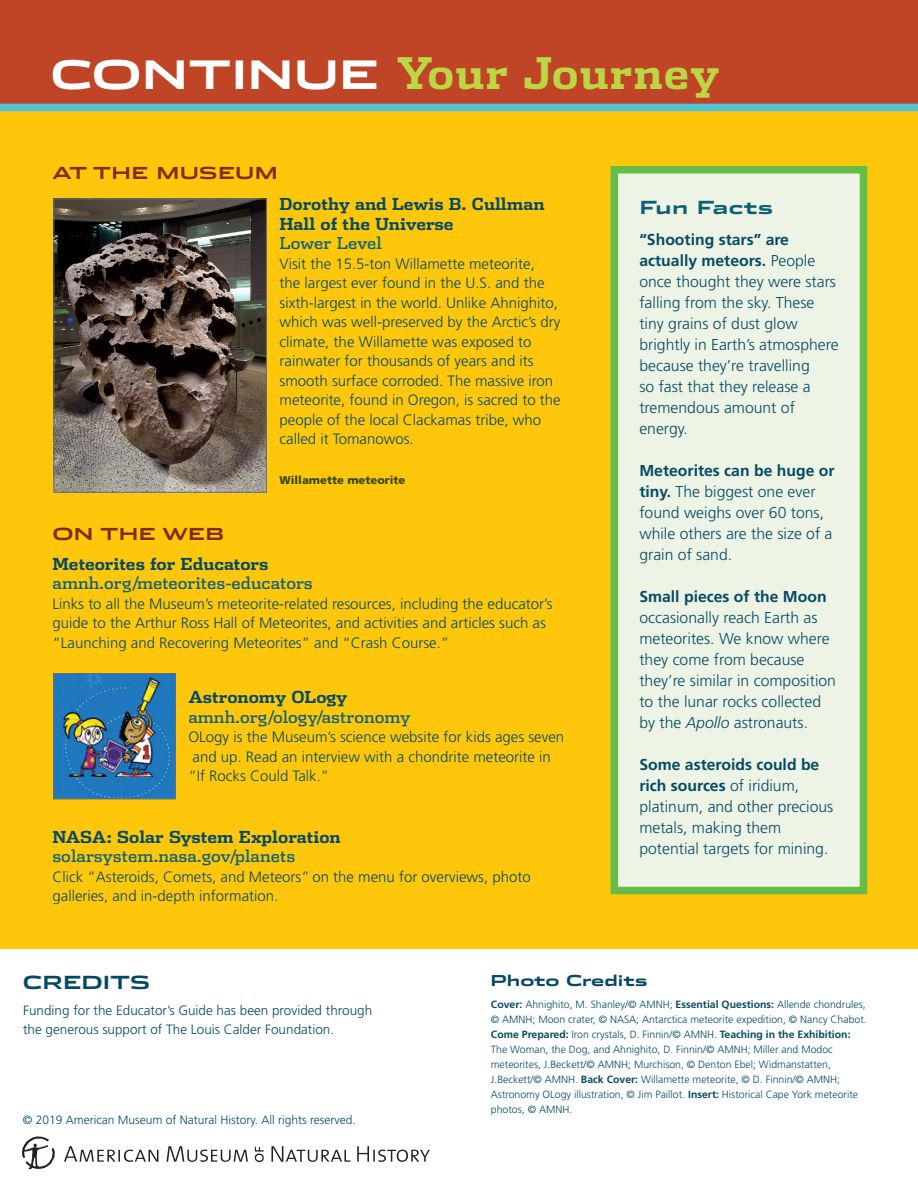
<style>
.page{position:relative;width:918px;height:1188px;background:#fff}
.page>*{position:absolute;margin:0;border:0;box-sizing:border-box;transform-origin:0 0}
.t1{font:700 43.5px "Dispatch";letter-spacing:.02em;color:#bcd646}
.t2{font:700 39px "Stainless Ext";color:#fff}
.t3{font:700 18px "Stainless Ext";letter-spacing:.02em;color:#0d6177}
.t4{font:700 18px "Stainless Ext";color:#054a65}
.t5{font:700 16.5px/19.5px "Dispatch";color:#054a65}
.t6{font:16.5px "Dispatch";color:#0d6177}
.t7{font:700 16.5px "Stainless Ext";letter-spacing:.02em;color:#7f2e17}
.t8{font:300 15.75px/21px "Frutiger";color:#054a65}
.t9{font:300 15px/19.5px "Frutiger";color:#054a65}
.t10{font:700 15px "Stainless Ext";color:#054a65}
.t11{font:300 13.5px/19.5px "Frutiger";color:#054a65}
.t12{font:300 12px "Frutiger";color:#054a65}
.t13{font:900 11.25px "Frutiger";color:#374900}
.t14{font:300 10.5px/15px "Frutiger";color:#054a65}
.s1{font-weight:700}
.s2{font-style:italic}
</style>
<div class="page">
<div style="left:0;top:101px;width:918px;height:847px;background:#fec70c"></div>
<div style="left:611px;top:166px;width:256px;height:728px;background:#edf4e5;border:8px solid #65bc46"></div>
<div style="left:0;top:0;width:918px;height:107px;background:#c04526"></div>
<div style="left:0;top:104px;width:918px;height:7px;background:#52c4d8"></div>
<svg style="left:22px;top:1136px;width:408px;height:33px"></svg>
<img style="left:55px;top:675px;width:119px;height:122px">
<div style="left:53px;top:673px;width:123px;height:126px;border:1px solid #6c6d70"></div>
<img style="left:56px;top:201px;width:209px;height:290px">
<div style="left:54px;top:199px;width:213px;height:294px;border:1px solid #6c6d70"></div>
<p class="t2" style="left:51px;top:50px;width:330px">CONTINUE</p>
<p class="t1" style="left:396px;top:43px;width:325px">Your Journey</p>
<p class="t7" style="left:52px;top:162px;width:227px">AT THE MUSEUM</p>
<p class="t5" style="left:280px;top:194px;width:267px">Dorothy and Lewis B. Cullman<br>Hall of the Universe</p>
<p class="t6" style="left:280px;top:232px;width:104px">Lower Level</p>
<p class="t9" style="left:280px;top:254px;width:283px">Visit the 15.5-ton Willamette meteorite,<br>the largest ever found in the U.S. and the sixth-largest in the world. Unlike Ahnighito, which was well-preserved by the Arctic’s dry climate, the Willamette was exposed to rainwater for thousands of years and its smooth surface corroded. The massive iron meteorite, found in Oregon, is sacred to the people of the local Clackamas tribe, who called it Tomanowos.</p>
<p class="t13" style="left:280px;top:473px;width:127px">Willamette meteorite</p>
<p class="t7" style="left:52px;top:523px;width:173px">ON THE WEB</p>
<p class="t5" style="left:52px;top:553px;width:217px">Meteorites for Educators</p>
<p class="t6" style="left:52px;top:572px;width:262px">amnh.org/meteorites-educators</p>
<p class="t9" style="left:52px;top:594px;width:502px">Links to all the Museum’s meteorite-related resources, including the educator’s guide to the Arthur Ross Hall of Meteorites, and activities and articles such as “Launching and Recovering Meteorites” and “Crash Course.”</p>
<p class="t5" style="left:188px;top:686px;width:161px">Astronomy OLogy</p>
<p class="t6" style="left:188px;top:705px;width:224px">amnh.org/ology/astronomy</p>
<p class="t9" style="left:188px;top:727px;width:377px">OLogy is the Museum’s science website for kids ages seven and up. Read an interview with a chondrite meteorite in “If Rocks Could Talk.”</p>
<p class="t5" style="left:52px;top:826px;width:290px">NASA: Solar System Exploration</p>
<p class="t6" style="left:52px;top:845px;width:245px">solarsystem.nasa.gov/planets</p>
<p class="t9" style="left:52px;top:867px;width:480px">Click “Asteroids, Comets, and Meteors” on the menu for overviews, photo galleries, and in-depth information.</p>
<p class="t3" style="left:639px;top:195px;width:135px">Fun Facts</p>
<p class="t8" style="left:639px;top:229px;width:201px"><span class="s1">“Shooting stars” are actually meteors.</span> People once thought they were stars falling from the sky. These tiny grains of dust glow brightly in Earth’s atmosphere because they’re travelling<br>so fast that they release a tremendous amount of energy.</p>
<p class="t8" style="left:639px;top:460px;width:197px"><span class="s1">Meteorites can be huge or tiny.</span> The biggest one ever found weighs over 60 tons, while others are the size of a grain of sand.</p>
<p class="t8" style="left:639px;top:586px;width:198px"><span class="s1">Small pieces of the Moon </span>occasionally reach Earth as meteorites. We know where they come from because they’re similar in composition to the lunar rocks collected by the <span class="s2">Apollo</span> astronauts.</p>
<p class="t8" style="left:639px;top:754px;width:196px"><span class="s1">Some asteroids could be rich sources</span> of iridium, platinum, and other precious metals, making them potential targets for mining.</p>
<p class="t4" style="left:23px;top:970px;width:129px">CREDITS</p>
<p class="t10" style="left:490px;top:971px;width:158px">Photo Credits</p>
<p class="t14" style="left:491px;top:997px;width:377px"><span class="s1">Cover:</span> Ahnighito, M. Shanley/© AMNH; <span class="s1">Essential Questions:</span> Allende chondrules, © AMNH; Moon crater, © NASA; Antarctica meteorite expedition, © Nancy Chabot.<br><span class="s1">Come Prepared:</span> Iron crystals, D. Finnin/© AMNH. <span class="s1">Teaching in the Exhibition:<br></span>The Woman, the Dog, and Ahnighito, D. Finnin/© AMNH; Miller and Modoc meteorites, J.Beckett/© AMNH; Murchison, © Denton Ebel; Widmanstatten, J.Beckett/© AMNH. <span class="s1">Back Cover:</span> Willamette meteorite, © D. Finnin/© AMNH; Astronomy OLogy illustration, © Jim Paillot. <span class="s1">Insert:</span> Historical Cape York meteorite photos, © AMNH.</p>
<p class="t11" style="left:23px;top:1001px;width:351px">Funding for the Educator’s Guide has been provided through the generous support of The Louis Calder Foundation.</p>
<p class="t12" style="left:23px;top:1113px;width:334px">© 2019 American Museum of Natural History. All rights reserved.</p>
</div>
